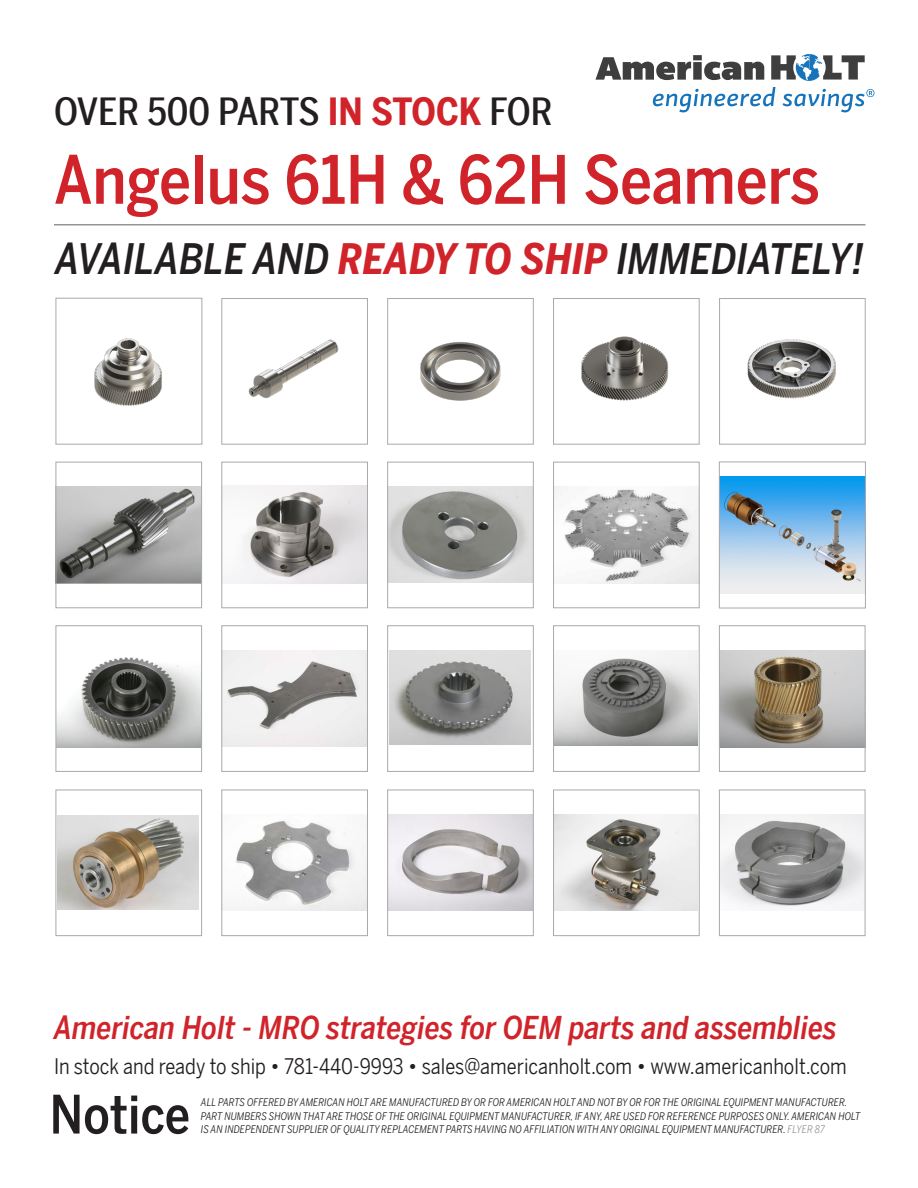
<style>
.page{position:relative;width:918px;height:1188px;background:#fff}
.page>*{position:absolute;margin:0;border:0;box-sizing:border-box;transform-origin:0 0}
.t1{font:500 66px "Benton Sans Condensed";color:#d1232a}
.t2{font:500 52.5px "Benton Sans Condensed";color:#231f20}
.t3{font:italic 500 42px "Benton Sans Condensed";color:#231f20}
.t4{font:500 37.5px "Benton Sans Condensed";color:#231f20}
.t5{font:italic 500 31.5px "Benton Sans Condensed";color:#d1232a}
.t6{font:21.45px "Benton Sans Condensed";color:#231f20}
.t7{font:italic 10.5px/13.5px "Benton Sans Condensed";color:#231f20}
.s1{font-weight:700;color:#d1232a}
.s2{color:#939598}
</style>
<div class="page">
<svg style="left:595px;top:55px;width:169px;height:25px"></svg>
<svg style="left:653px;top:87px;width:123px;height:25px"></svg>
<svg style="left:771px;top:54px;width:94px;height:27px"></svg>
<svg style="left:783px;top:89px;width:91px;height:23px"></svg>
<img style="left:721px;top:477px;width:143px;height:116px">
<div style="left:719px;top:462px;width:147px;height:146px;border:1px solid #a8a9ad"></div>
<img style="left:420px;top:342px;width:81px;height:59px">
<div style="left:387px;top:298px;width:147px;height:146px;border:1px solid #a8a9ad"></div>
<img style="left:747px;top:339px;width:89px;height:60px">
<div style="left:719px;top:298px;width:146px;height:146px;border:1px solid #a8a9ad"></div>
<img style="left:581px;top:336px;width:87px;height:65px">
<div style="left:553px;top:298px;width:146px;height:146px;border:1px solid #a8a9ad"></div>
<img style="left:248px;top:339px;width:91px;height:60px">
<div style="left:222px;top:298px;width:146px;height:146px;border:1px solid #a8a9ad"></div>
<img style="left:94px;top:338px;width:68px;height:68px">
<div style="left:56px;top:298px;width:146px;height:146px;border:1px solid #a8a9ad"></div>
<hr style="left:54px;top:224px;width:812px;height:2px;background:#939598">
<img style="left:224px;top:486px;width:142px;height:98px">
<div style="left:222px;top:462px;width:146px;height:146px;border:1px solid #a8a9ad"></div>
<img style="left:58px;top:486px;width:142px;height:98px">
<div style="left:56px;top:462px;width:146px;height:146px;border:1px solid #a8a9ad"></div>
<img style="left:224px;top:650px;width:142px;height:97px">
<div style="left:222px;top:625px;width:146px;height:147px;border:1px solid #a8a9ad"></div>
<img style="left:58px;top:657px;width:142px;height:91px">
<div style="left:56px;top:625px;width:146px;height:147px;border:1px solid #a8a9ad"></div>
<img style="left:721px;top:650px;width:142px;height:97px">
<div style="left:719px;top:625px;width:146px;height:147px;border:1px solid #a8a9ad"></div>
<img style="left:555px;top:487px;width:142px;height:96px">
<div style="left:553px;top:462px;width:146px;height:146px;border:1px solid #a8a9ad"></div>
<img style="left:224px;top:820px;width:142px;height:90px">
<div style="left:222px;top:790px;width:146px;height:146px;border:1px solid #a8a9ad"></div>
<img style="left:389px;top:650px;width:141px;height:95px">
<div style="left:387px;top:625px;width:147px;height:147px;border:1px solid #a8a9ad"></div>
<img style="left:389px;top:814px;width:143px;height:96px">
<div style="left:387px;top:790px;width:147px;height:146px;border:1px solid #a8a9ad"></div>
<img style="left:555px;top:814px;width:142px;height:97px">
<div style="left:553px;top:790px;width:146px;height:146px;border:1px solid #a8a9ad"></div>
<img style="left:555px;top:650px;width:142px;height:95px">
<div style="left:553px;top:625px;width:146px;height:147px;border:1px solid #a8a9ad"></div>
<img style="left:58px;top:815px;width:141px;height:95px">
<div style="left:56px;top:790px;width:146px;height:146px;border:1px solid #a8a9ad"></div>
<img style="left:721px;top:814px;width:142px;height:97px">
<div style="left:719px;top:790px;width:146px;height:146px;border:1px solid #a8a9ad"></div>
<img style="left:389px;top:487px;width:143px;height:95px">
<div style="left:387px;top:462px;width:147px;height:146px;border:1px solid #a8a9ad"></div>
<p class="t4" style="left:54px;top:84px;width:500px">OVER 500 PARTS <span class="s1">IN STOCK</span> FOR</p>
<p class="t1" style="left:54px;top:132px;width:767px">Angelus 61H &amp; 62H Seamers</p>
<p class="t3" style="left:56px;top:232px;width:810px">AVAILABLE AND <span class="s1">READY TO SHIP</span> IMMEDIATELY!</p>
<p class="t5" style="left:54px;top:1008px;width:784px">American Holt - MRO strategies for OEM parts and assemblies</p>
<p class="t6" style="left:54px;top:1051px;width:794px">In stock and ready to ship • 781-440-9993 • sales@americanholt.com • www.americanholt.com</p>
<p class="t2" style="left:50px;top:1076px;width:142px">Notice</p>
<p class="t7" style="left:201px;top:1096px;width:661px">ALL PARTS OFFERED BY AMERICAN HOLT ARE MANUFACTURED BY OR FOR AMERICAN HOLT AND NOT BY OR FOR THE ORIGINAL EQUIPMENT MANUFACTURER.<br>PART NUMBERS SHOWN THAT ARE THOSE OF THE ORIGINAL EQUIPMENT MANUFACTURER, IF ANY, ARE USED FOR REFERENCE PURPOSES ONLY. AMERICAN HOLT</p>
<p class="t7" style="left:201px;top:1123px;width:625px">IS AN INDEPENDENT SUPPLIER OF QUALITY REPLACEMENT PARTS HAVING NO AFFILIATION WITH ANY ORIGINAL EQUIPMENT MANUFACTURER. <span class="s2">FLYER 87</span></p>
</div>
